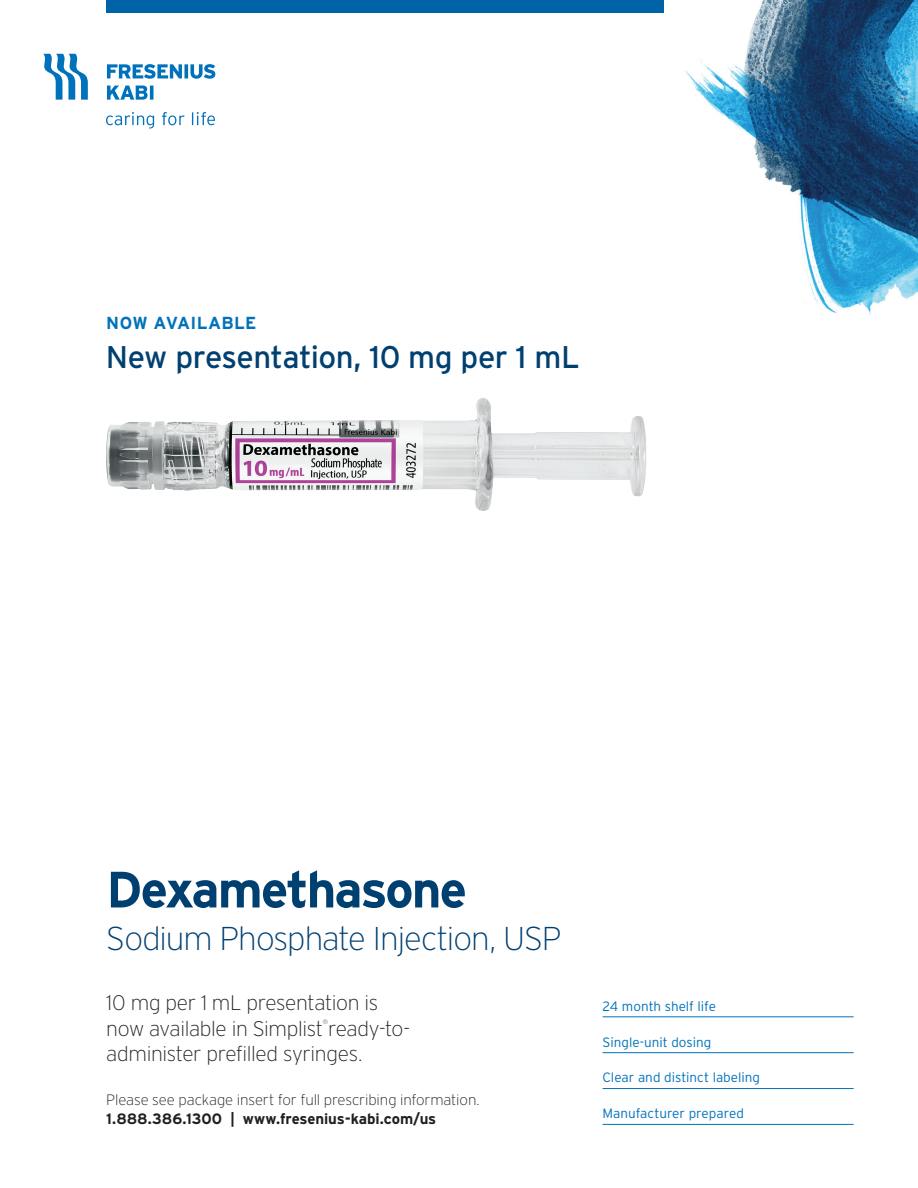
<style>
.page{position:relative;width:918px;height:1188px;background:#fff}
.page>*{position:absolute;margin:0;border:0;box-sizing:border-box;transform-origin:0 0}
.t1{font:700 51px "Interstate";letter-spacing:-.04em;color:#004071}
.t2{font:200 33px "Interstate";letter-spacing:-.03em;color:#004071}
.t3{font:31.35px "Interstate";letter-spacing:-.015em;color:#004071}
.t4{font:200 21px/25.5px "Interstate";letter-spacing:-.02em;color:#231f20}
.t5{font:700 17.4px "Interstate";letter-spacing:.015em;color:#0072bb}
.t6{font:200 15px/19.5px "Interstate";letter-spacing:-.01em;color:#231f20}
.t7{font:300 13.5px "Interstate";color:#0072bb}
.t8{font:200 6.3px "Interstate";color:#231f20}
.s1{font-weight:700}
</style>
<div class="page">
<img style="left:685px;top:0;width:233px;height:314px">
<div style="left:106px;top:0;width:558px;height:13px;background:#0163a7"></div>
<svg style="left:43px;top:54px;width:45px;height:46px"></svg>
<svg style="left:107px;top:86px;width:47px;height:14px"></svg>
<svg style="left:107px;top:64px;width:108px;height:15px"></svg>
<svg style="left:106px;top:112px;width:109px;height:17px"></svg>
<hr style="left:603px;top:1017px;width:251px;height:1px;background:#0072bb">
<hr style="left:603px;top:1052px;width:251px;height:1px;background:#0072bb">
<hr style="left:603px;top:1088px;width:251px;height:1px;background:#0072bb">
<hr style="left:603px;top:1124px;width:251px;height:1px;background:#0072bb">
<img style="left:106px;top:398px;width:540px;height:113px">
<p class="t5" style="left:106px;top:312px;width:152px">NOW AVAILABLE</p>
<p class="t3" style="left:106px;top:338px;width:475px">New presentation, 10 mg per 1 mL</p>
<p class="t1" style="left:106px;top:859px;width:362px">Dexamethasone</p>
<p class="t2" style="left:106px;top:921px;width:457px">Sodium Phosphate Injection, USP</p>
<p class="t4" style="left:106px;top:990px;width:305px">10 mg per 1 mL presentation is now available in Simplist ready-to-</p>
<p class="t8" style="left:323px;top:1019px;width:7px">®</p>
<p class="t4" style="left:106px;top:1041px;width:258px">administer prefilled syringes.</p>
<p class="t6" style="left:106px;top:1090px;width:375px">Please see package insert for full prescribing information.<br><span class="s1">1.888.386.1300 | www.fresenius-kabi.com/us</span></p>
<p class="t7" style="left:603px;top:998px;width:115px">24 month shelf life</p>
<p class="t7" style="left:603px;top:1034px;width:110px">Single-unit dosing</p>
<p class="t7" style="left:603px;top:1069px;width:159px">Clear and distinct labeling</p>
<p class="t7" style="left:603px;top:1105px;width:143px">Manufacturer prepared</p>
</div>
